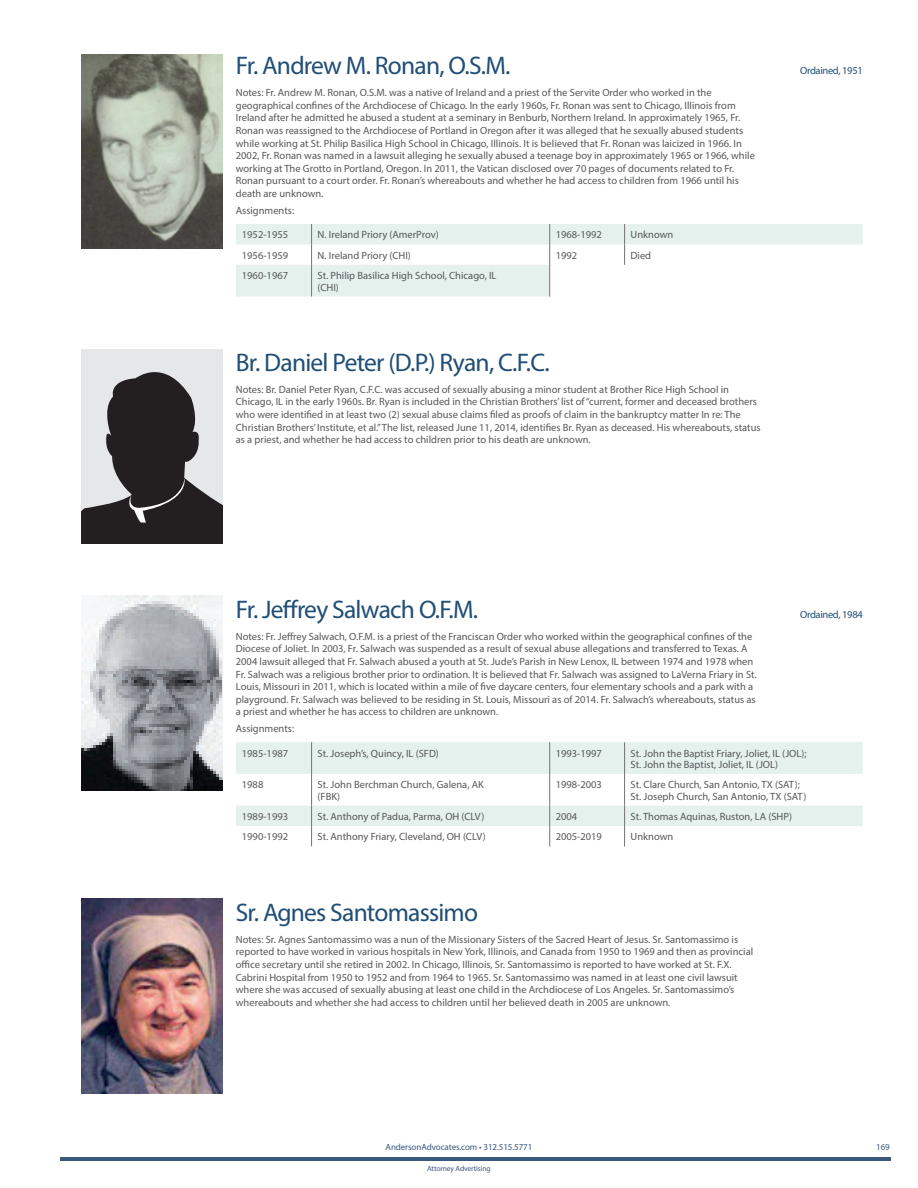
<style>
.page{position:relative;width:918px;height:1188px;background:#fff}
.page>*{position:absolute;margin:0;border:0;box-sizing:border-box;transform-origin:0 0}
.t1{font:25.5px "Myriad Pro";letter-spacing:-.03em;color:#204e75}
.t2{font:10.5px/12.6px "Myriad Pro";color:#57585a}
.t3{font:10.5px "Myriad Pro";letter-spacing:-.03em;color:#204e75}
.t4{font:9px "Myriad Pro";letter-spacing:-.01em;color:#3a577c}
.t5{font:7.5px "Myriad Pro";letter-spacing:-.01em;color:#3a577c}
</style>
<div class="page">
<hr style="left:61px;top:1158px;width:830px;height:3px;background:#3a577c">
<img style="left:81px;top:54px;width:142px;height:194px">
<img style="left:81px;top:596px;width:142px;height:194px">
<div style="left:81px;top:349px;width:142px;height:194px;background:#e6e7e9"></div>
<svg style="left:81px;top:372px;width:142px;height:171px"></svg>
<img style="left:81px;top:899px;width:142px;height:194px">
<svg style="left:236px;top:224px;width:313px;height:73px;fill:#e4f1ed"></svg>
<svg style="left:311px;top:224px;width:1px;height:41px"></svg>
<svg style="left:549px;top:224px;width:314px;height:73px"></svg>
<hr style="left:311px;top:265px;width:1px;height:32px;background:#737373">
<hr style="left:549px;top:265px;width:1px;height:32px;background:#737373">
<svg style="left:236px;top:742px;width:627px;height:84px;fill:#e4f1ed"></svg>
<hr style="left:311px;top:742px;width:1px;height:32px;background:#737373">
<hr style="left:549px;top:742px;width:1px;height:32px;background:#737373">
<hr style="left:624px;top:742px;width:1px;height:32px;background:#737373">
<hr style="left:311px;top:774px;width:1px;height:32px;background:#737373">
<hr style="left:549px;top:774px;width:1px;height:32px;background:#737373">
<hr style="left:624px;top:774px;width:1px;height:32px;background:#737373">
<svg style="left:311px;top:806px;width:1px;height:40px"></svg>
<svg style="left:549px;top:806px;width:1px;height:40px"></svg>
<svg style="left:624px;top:806px;width:1px;height:40px"></svg>
<p class="t1" style="left:236px;top:50px;width:276px">Fr. Andrew M. Ronan, O.S.M.</p>
<p class="t3" style="left:800px;top:64px;width:64px">Ordained, 1951</p>
<p class="t2" style="left:236px;top:86px;width:521px">Notes: Fr. Andrew M. Ronan, O.S.M. was a native of Ireland and a priest of the Servite Order who worked in the geographical confines of the Archdiocese of Chicago. In the early 1960s, Fr. Ronan was sent to Chicago, Illinois from Ireland after he admitted he abused a student at a seminary in Benburb, Northern Ireland. In approximately 1965, Fr.<br>Ronan was reassigned to the Archdiocese of Portland in Oregon after it was alleged that he sexually abused students while working at St. Philip Basilica High School in Chicago, Illinois. It is believed that Fr. Ronan was laicized in 1966. In 2002, Fr. Ronan was named in a lawsuit alleging he sexually abused a teenage boy in approximately 1965 or 1966, while working at The Grotto in Portland, Oregon. In 2011, the Vatican disclosed over 70 pages of documents related to Fr.<br>Ronan pursuant to a court order. Fr. Ronan’s whereabouts and whether he had access to children from 1966 until his death are unknown.</p>
<p class="t2" style="left:236px;top:204px;width:60px">Assignments:</p>
<p class="t2" style="left:242px;top:228px;width:48px">1952-1955</p>
<p class="t2" style="left:318px;top:228px;width:123px">N. Ireland Priory (AmerProv)</p>
<p class="t2" style="left:556px;top:228px;width:48px">1968-1992</p>
<p class="t2" style="left:631px;top:228px;width:44px">Unknown</p>
<p class="t2" style="left:242px;top:249px;width:48px">1956-1959</p>
<p class="t2" style="left:318px;top:249px;width:95px">N. Ireland Priory (CHI)</p>
<p class="t2" style="left:556px;top:249px;width:23px">1992</p>
<p class="t2" style="left:631px;top:249px;width:22px">Died</p>
<p class="t2" style="left:242px;top:269px;width:48px">1960-1967</p>
<p class="t2" style="left:318px;top:270px;width:181px;line-height:11.4px">St. Philip Basilica High School, Chicago, IL (CHI)</p>
<p class="t1" style="left:236px;top:347px;width:315px">Br. Daniel Peter (D.P.) Ryan, C.F.C.</p>
<p class="t2" style="left:236px;top:383px;width:526px">Notes: Br. Daniel Peter Ryan, C.F.C. was accused of sexually abusing a minor student at Brother Rice High School in Chicago, IL in the early 1960s. Br. Ryan is included in the Christian Brothers’ list of “current, former and deceased brothers who were identified in at least two (2) sexual abuse claims filed as proofs of claim in the bankruptcy matter In re: The Christian Brothers’ Institute, et al.” The list, released June 11, 2014, identifies Br. Ryan as deceased. His whereabouts, status as a priest, and whether he had access to children prior to his death are unknown.</p>
<p class="t1" style="left:236px;top:594px;width:244px">Fr. Jeffrey Salwach O.F.M.</p>
<p class="t3" style="left:800px;top:608px;width:64px">Ordained, 1984</p>
<p class="t2" style="left:236px;top:630px;width:522px">Notes: Fr. Jeffrey Salwach, O.F.M. is a priest of the Franciscan Order who worked within the geographical confines of the Diocese of Joliet. In 2003, Fr. Salwach was suspended as a result of sexual abuse allegations and transferred to Texas. A 2004 lawsuit alleged that Fr. Salwach abused a youth at St. Jude’s Parish in New Lenox, IL between 1974 and 1978 when Fr. Salwach was a religious brother prior to ordination. It is believed that Fr. Salwach was assigned to LaVerna Friary in St.<br>Louis, Missouri in 2011, which is located within a mile of five daycare centers, four elementary schools and a park with a playground. Fr. Salwach was believed to be residing in St. Louis, Missouri as of 2014. Fr. Salwach’s whereabouts, status as a priest and whether he has access to children are unknown.</p>
<p class="t2" style="left:236px;top:722px;width:60px">Assignments:</p>
<p class="t2" style="left:242px;top:747px;width:48px">1985-1987</p>
<p class="t2" style="left:318px;top:747px;width:123px">St. Joseph’s, Quincy, IL (SFD)</p>
<p class="t2" style="left:556px;top:747px;width:48px">1993-1997</p>
<p class="t2" style="left:631px;top:747px;width:178px;line-height:11.4px">St. John the Baptist Friary, Joliet, IL (JOL);<br>St. John the Baptist, Joliet, IL (JOL)</p>
<p class="t2" style="left:242px;top:778px;width:23px">1988</p>
<p class="t2" style="left:318px;top:779px;width:168px;line-height:11.4px">St. John Berchman Church, Galena, AK (FBK)</p>
<p class="t2" style="left:556px;top:778px;width:48px">1998-2003</p>
<p class="t2" style="left:631px;top:779px;width:177px;line-height:11.4px">St. Clare Church, San Antonio, TX (SAT);<br>St. Joseph Church, San Antonio, TX (SAT)</p>
<p class="t2" style="left:242px;top:810px;width:48px">1989-1993</p>
<p class="t2" style="left:318px;top:810px;width:168px">St. Anthony of Padua, Parma, OH (CLV)</p>
<p class="t2" style="left:556px;top:810px;width:23px">2004</p>
<p class="t2" style="left:631px;top:810px;width:163px">St. Thomas Aquinas, Ruston, LA (SHP)</p>
<p class="t2" style="left:242px;top:830px;width:48px">1990-1992</p>
<p class="t2" style="left:318px;top:830px;width:170px">St. Anthony Friary, Cleveland, OH (CLV)</p>
<p class="t2" style="left:556px;top:830px;width:48px">2005-2019</p>
<p class="t2" style="left:631px;top:830px;width:44px">Unknown</p>
<p class="t1" style="left:236px;top:897px;width:244px">Sr. Agnes Santomassimo</p>
<p class="t2" style="left:236px;top:933px;width:519px">Notes: Sr. Agnes Santomassimo was a nun of the Missionary Sisters of the Sacred Heart of Jesus. Sr. Santomassimo is reported to have worked in various hospitals in New York, Illinois, and Canada from 1950 to 1969 and then as provincial office secretary until she retired in 2002. In Chicago, Illinois, Sr. Santomassimo is reported to have worked at St. F.X.<br>Cabrini Hospital from 1950 to 1952 and from 1964 to 1965. Sr. Santomassimo was named in at least one civil lawsuit where she was accused of sexually abusing at least one child in the Archdiocese of Los Angeles. Sr. Santomassimo’s whereabouts and whether she had access to children until her believed death in 2005 are unknown.</p>
<p class="t4" style="left:386px;top:1141px;width:148px">AndersonAdvocates.com • 312.515.5771</p>
<p class="t5" style="left:427px;top:1164px;width:65px">Attorney Advertising</p>
<p class="t4" style="left:876px;top:1141px;width:15px">169</p>
</div>
